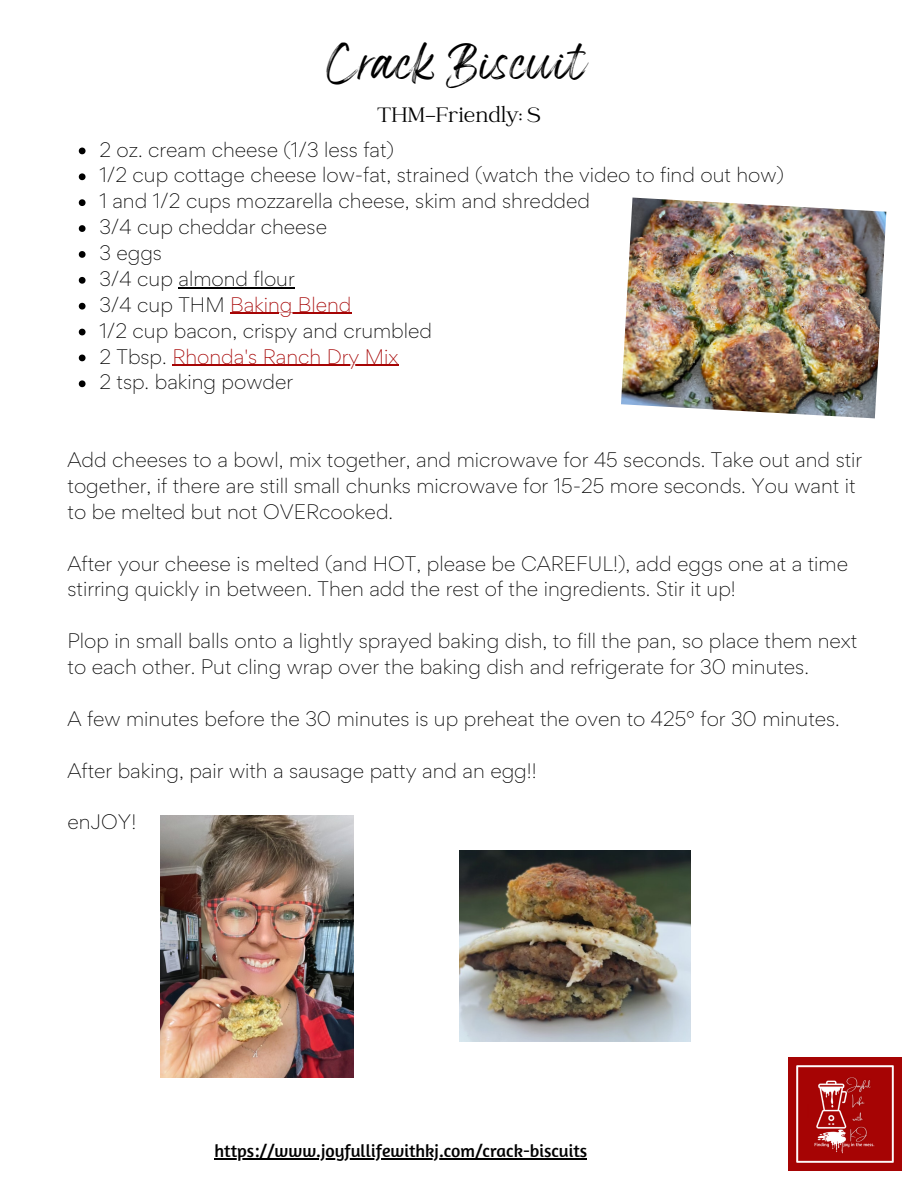
<style>
.page{position:relative;width:918px;height:1188px;background:#fff}
.page>*{position:absolute;margin:0;border:0;box-sizing:border-box;transform-origin:0 0}
.t1{font:27.75px "Wonderful Branding";color:#000}
.t2{font:22.95px "Catchy Mager";color:#000}
.t3{font:300 18.75px/25.8px "Gordita";color:#000}
.t4{font:18px "Amaranth";color:#000}
.s1{color:#a60404}
</style>
<div class="page">
<img style="left:789px;top:1058px;width:112px;height:112px">
<svg style="left:79px;top:148px;width:7px;height:6px"></svg>
<svg style="left:79px;top:173px;width:7px;height:7px"></svg>
<svg style="left:79px;top:199px;width:7px;height:7px"></svg>
<svg style="left:79px;top:225px;width:7px;height:7px"></svg>
<svg style="left:79px;top:251px;width:7px;height:7px"></svg>
<svg style="left:79px;top:277px;width:7px;height:7px"></svg>
<hr style="left:178px;top:287px;width:117px;height:1px;background:#000">
<svg style="left:79px;top:303px;width:7px;height:7px"></svg>
<hr style="left:230px;top:313px;width:121px;height:1px;background:#a60404">
<svg style="left:79px;top:329px;width:7px;height:6px"></svg>
<svg style="left:79px;top:355px;width:7px;height:6px"></svg>
<hr style="left:172px;top:365px;width:226px;height:1px;background:#a60404">
<svg style="left:79px;top:380px;width:7px;height:7px"></svg>
<img style="left:621px;top:198px;width:265px;height:220px">
<img style="left:160px;top:815px;width:194px;height:262px">
<img style="left:459px;top:851px;width:232px;height:191px">
<hr style="left:214px;top:1158px;width:373px;height:1px;background:#000">
<h1 class="t1" style="left:330px;top:56px;width:260px">Crack Biscuit</h1>
<p class="t2" style="left:377px;top:103px;width:165px">THM-Friendly: S</p>
<p class="t3" style="left:99px;top:136px;width:686px">2 oz. cream cheese (1/3 less fat)<br>1/2 cup cottage cheese low-fat, strained (watch the video to find out how)<br>1 and 1/2 cups mozzarella cheese, skim and shredded<br>3/4 cup cheddar cheese<br>3 eggs<br>3/4 cup almond flour<br>3/4 cup THM <span class="s1">Baking Blend<br></span>1/2 cup bacon, crispy and crumbled<br>2 Tbsp. <span class="s1">Rhonda's Ranch Dry Mix<br></span>2 tsp. baking powder</p>
<p class="t3" style="left:68px;top:447px;width:796px">Add cheeses to a bowl, mix together, and microwave for 45 seconds. Take out and stir together, if there are still small chunks microwave for 15-25 more seconds. You want it to be melted but not OVERcooked.</p>
<p class="t3" style="left:68px;top:550px;width:782px">After your cheese is melted (and HOT, please be CAREFUL!), add eggs one at a time stirring quickly in between. Then add the rest of the ingredients. Stir it up!</p>
<p class="t3" style="left:68px;top:628px;width:791px">Plop in small balls onto a lightly sprayed baking dish, to fill the pan, so place them next to each other. Put cling wrap over the baking dish and refrigerate for 30 minutes.</p>
<p class="t3" style="left:68px;top:705px;width:774px">A few minutes before the 30 minutes is up preheat the oven to 425° for 30 minutes.</p>
<p class="t3" style="left:68px;top:757px;width:471px">After baking, pair with a sausage patty and an egg!!</p>
<p class="t3" style="left:68px;top:809px;width:70px">enJOY!</p>
<p class="t4" style="left:214px;top:1139px;width:374px">https://www.joyfullifewithkj.com/crack-biscuits</p>
</div>
